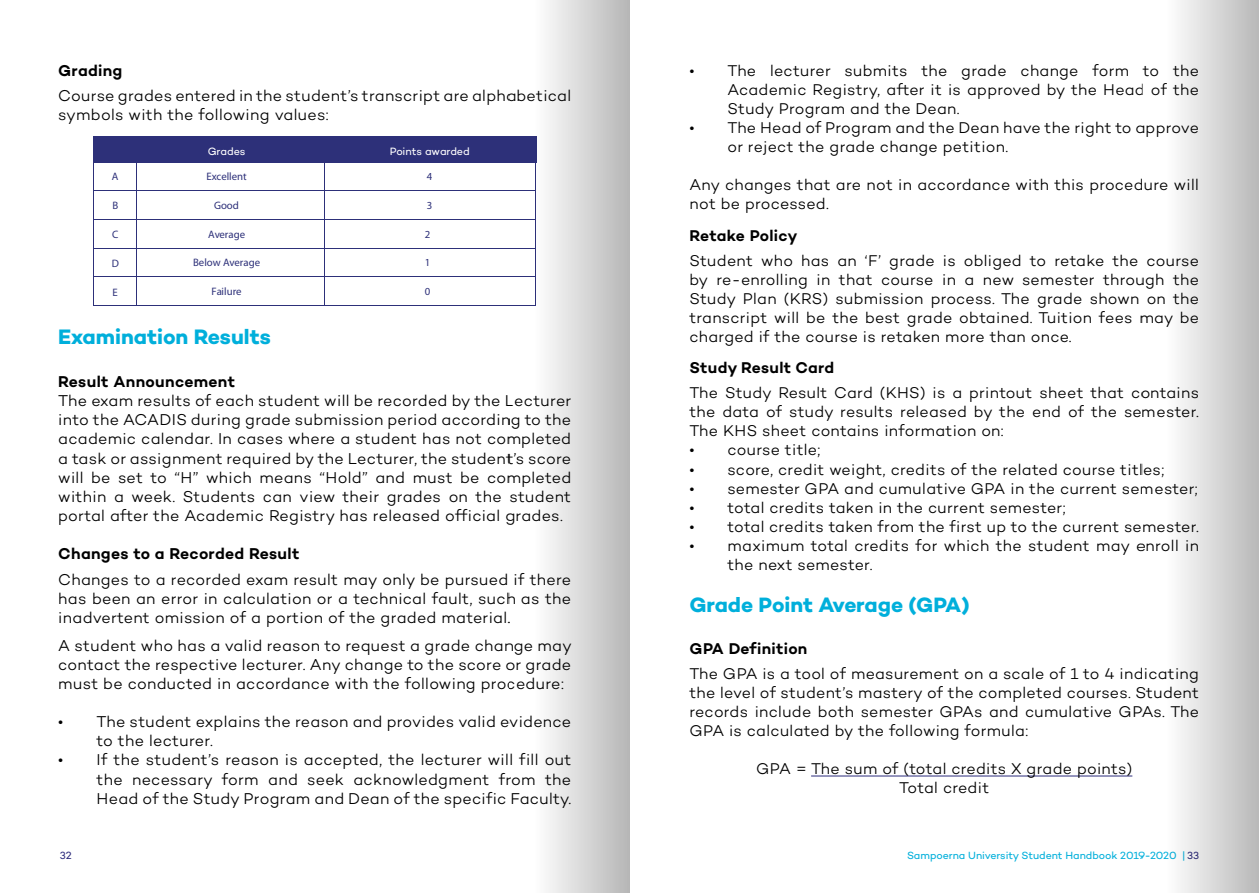
<style>
.page{position:relative;width:1259px;height:893px;background:#fff}
.page>*{position:absolute;margin:0;border:0;box-sizing:border-box;transform-origin:0 0}
.t1{font:700 21.3px "Campton";color:#00afdb}
.t2{font:700 21.15px "Campton";letter-spacing:-.005em;color:#00afdb}
.t3{font:300 15.9px/19px "Campton";letter-spacing:.015em;color:#000;text-align:justify}
.t4{font:600 15.9px "Campton";letter-spacing:.015em;color:#000}
.t5{font:10.8px "Myriad Pro";color:#2d3079}
.t6{font:10.8px "Campton";color:#fff}
.t7{font:10.65px "Campton";color:#2c2b7c}
.t8{font:10.5px "Campton";letter-spacing:-.01em;color:#00afdb}
.s1{color:#2c2b7c}
</style>
<div class="page">
<hr style="left:811px;top:776px;width:321px;height:1px;background:#2c2b7c">
<hr style="left:93px;top:276px;width:442px;height:1px;background:#2d3079">
<hr style="left:93px;top:305px;width:442px;height:1px;background:#2d3079">
<hr style="left:93px;top:248px;width:442px;height:1px;background:#2d3079">
<hr style="left:93px;top:219px;width:442px;height:1px;background:#2d3079">
<hr style="left:93px;top:190px;width:442px;height:1px;background:#2d3079">
<hr style="left:93px;top:249px;width:442px;height:1px;background:#2d3079">
<hr style="left:324px;top:158px;width:1px;height:148px;background:#2d3079">
<hr style="left:136px;top:158px;width:1px;height:148px;background:#2d3079">
<hr style="left:93px;top:158px;width:1px;height:148px;background:#2d3079">
<div style="left:93px;top:136px;width:123px;height:27px;background:#2d3079"></div>
<div style="left:216px;top:136px;width:122px;height:27px;background:#2d3079"></div>
<div style="left:338px;top:136px;width:198px;height:27px;background:#2d3079"></div>
<div style="left:510px;top:0;width:119px;height:893px;background:linear-gradient(to right,#fff,#bcbcbb)"></div>
<div style="left:1142px;top:0;width:117px;height:893px;background:linear-gradient(to right,#fff,#bbb)"></div>
<p class="t4" style="left:58px;top:60px;width:66px">Grading</p>
<p class="t3" style="left:58px;top:86px;width:514px">Course grades entered in the student’s transcript are alphabetical symbols with the following values:</p>
<p class="t6" style="left:208px;top:144px;width:39px">Grades</p>
<p class="t6" style="left:390px;top:144px;width:82px">Points awarded</p>
<p class="t5" style="left:112px;top:170px;width:8px">A</p>
<p class="t5" style="left:206px;top:170px;width:42px">Excellent</p>
<p class="t5" style="left:112px;top:199px;width:7px">B</p>
<p class="t5" style="left:112px;top:229px;width:8px">C</p>
<p class="t5" style="left:112px;top:258px;width:9px">D</p>
<p class="t5" style="left:113px;top:287px;width:7px">E</p>
<p class="t5" style="left:214px;top:199px;width:26px">Good</p>
<p class="t5" style="left:208px;top:229px;width:39px">Average</p>
<p class="t5" style="left:193px;top:257px;width:69px">Below Average</p>
<p class="t5" style="left:212px;top:286px;width:31px">Failure</p>
<p class="t5" style="left:427px;top:170px;width:7px">4</p>
<p class="t5" style="left:427px;top:199px;width:7px">3</p>
<p class="t5" style="left:425px;top:229px;width:7px">2</p>
<p class="t5" style="left:425px;top:257px;width:7px">1</p>
<p class="t5" style="left:425px;top:286px;width:7px">0</p>
<h1 class="t1" style="left:58px;top:323px;width:214px">Examination Results</h1>
<p class="t4" style="left:58px;top:371px;width:178px">Result Announcement</p>
<p class="t3" style="left:58px;top:391px;width:514px">The exam results of each student will be recorded by the Lecturer into the ACADIS during grade submission period according to the academic calendar. In cases where a student has not completed a task or assignment required by the Lecturer, the student’s score will be set to “H” which means “Hold” and must be completed within a week. Students can view their grades on the student portal after the Academic Registry has released official grades.</p>
<p class="t4" style="left:58px;top:544px;width:243px">Changes to a Recorded Result</p>
<p class="t3" style="left:58px;top:569px;width:514px">Changes to a recorded exam result may only be pursued if there has been an error in calculation or a technical fault, such as the inadvertent omission of a portion of the graded material.</p>
<p class="t3" style="left:58px;top:635px;width:515px">A student who has a valid reason to request a grade change may contact the respective lecturer. Any change to the score or grade must be conducted in accordance with the following procedure:</p>
<p class="t3" style="left:97px;top:712px;width:476px;text-indent:-38px">• The student explains the reason and provides valid evidence to the lecturer.</p>
<p class="t3" style="left:97px;top:750px;width:476px;text-indent:-38px">• If the student’s reason is accepted, the lecturer will fill out the necessary form and seek acknowledgment from the Head of the Study Program and Dean of the specific Faculty.</p>
<p class="t3" style="left:727px;top:60px;width:473px;text-indent:-38px">• The lecturer submits the grade change form to the Academic Registry, after it is approved by the Head of the Study Program and the Dean.</p>
<p class="t3" style="left:727px;top:117px;width:473px;text-indent:-38px">• The Head of Program and the Dean have the right to approve or reject the grade change petition.</p>
<p class="t3" style="left:689px;top:175px;width:511px">Any changes that are not in accordance with this procedure will not be processed.</p>
<p class="t4" style="left:689px;top:225px;width:109px">Retake Policy</p>
<p class="t3" style="left:689px;top:250px;width:511px">Student who has an ‘F’ grade is obliged to retake the course by re-enrolling in that course in a new semester through the Study Plan (KRS) submission process. The grade shown on the transcript will be the best grade obtained. Tuition fees may be charged if the course is retaken more than once.</p>
<p class="t4" style="left:689px;top:358px;width:146px">Study Result Card</p>
<p class="t3" style="left:689px;top:383px;width:511px">The Study Result Card (KHS) is a printout sheet that contains the data of study results released by the end of the semester.<br>The KHS sheet contains information on:</p>
<p class="t3" style="left:689px;top:440px;width:132px">• course title;</p>
<p class="t3" style="left:689px;top:459px;width:476px">• score, credit weight, credits of the related course titles;</p>
<p class="t3" style="left:689px;top:478px;width:510px">• semester GPA and cumulative GPA in the current semester;</p>
<p class="t3" style="left:689px;top:497px;width:378px">• total credits taken in the current semester;</p>
<p class="t3" style="left:689px;top:516px;width:511px">• total credits taken from the first up to the current semester.</p>
<p class="t3" style="left:727px;top:535px;width:473px;text-indent:-38px">• maximum total credits for which the student may enroll in the next semester.</p>
<h2 class="t2" style="left:689px;top:591px;width:282px">Grade Point Average (GPA)</h2>
<p class="t4" style="left:689px;top:639px;width:119px">GPA Definition</p>
<p class="t3" style="left:689px;top:664px;width:511px">The GPA is a tool of measurement on a scale of 1 to 4 indicating the level of student’s mastery of the completed courses. Student records include both semester GPAs and cumulative GPAs. The GPA is calculated by the following formula:</p>
<p class="t3" style="left:756px;top:759px;width:378px;text-align:center">GPA = The sum of (total credits X grade points)<br>Total credit</p>
<p class="t7" style="left:60px;top:849px;width:13px">32</p>
<p class="t8" style="left:907px;top:849px;width:293px">Sampoerna University Student Handbook 2019-2020 | <span class="s1">33</span></p>
</div>
